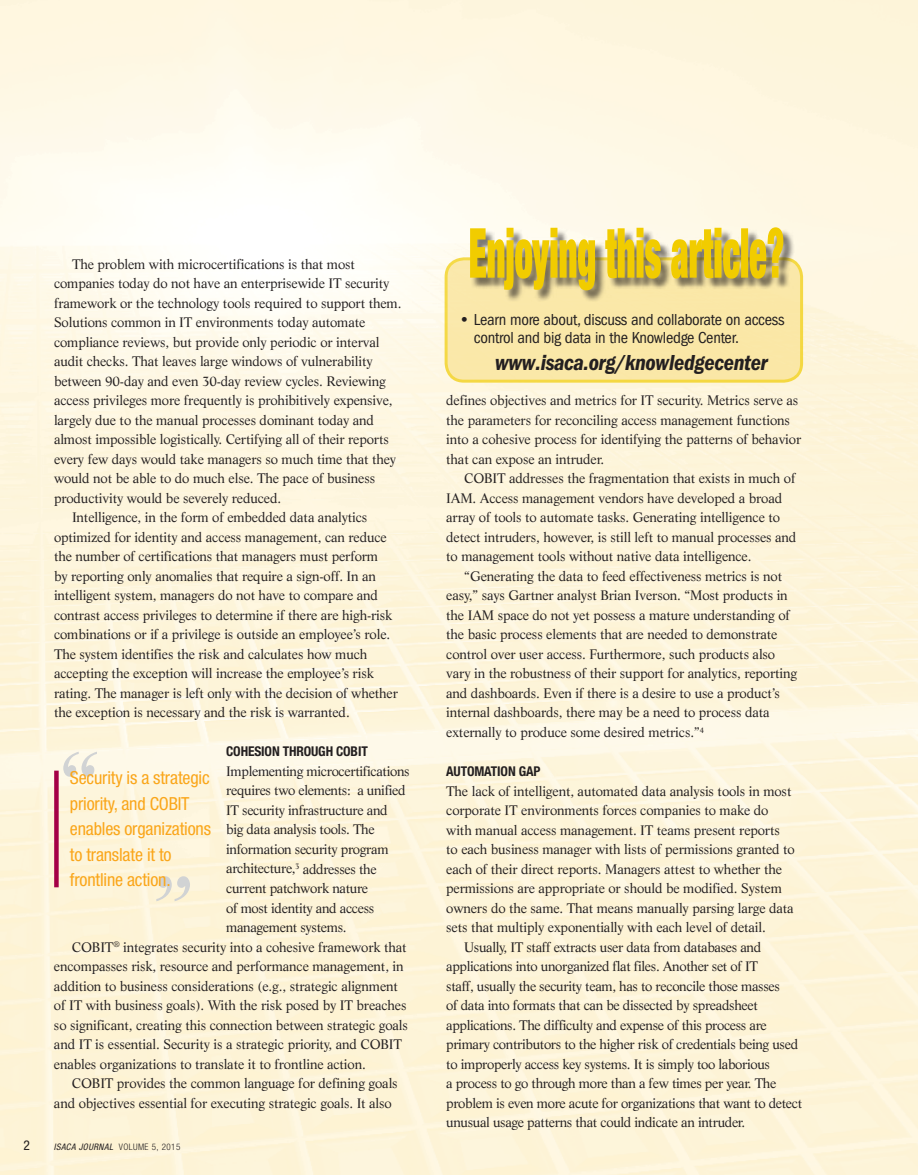
<style>
.page{position:relative;width:918px;height:1175px;background:#fff}
.page>*{position:absolute;margin:0;border:0;box-sizing:border-box;transform-origin:0 0}
.t1{font:99px "Life";color:#d1d3d4}
.t2{font:italic 600 condensed 22.5px "Franklin Gothic";letter-spacing:-.015em;color:#231f20}
.t3{font:condensed 18px/25.5px "Helvetica Neue";letter-spacing:-.01em;color:#faa61a}
.t4{font:condensed 16.5px/18px "Franklin Gothic";letter-spacing:-.015em;color:#231f20}
.t5{font:13.5px/19.5px "Life";letter-spacing:-.01em;color:#231f20}
.t6{font:700 condensed 13.5px "Helvetica Neue";letter-spacing:-.01em;color:#231f20}
.t7{font:condensed 13.5px "Helvetica Neue";color:#231f20}
.t8{font:italic condensed 9px "Helvetica Neue";letter-spacing:.05em;color:#231f20}
.s1{font-weight:300;font-style:normal}
.s2{font-weight:600;font-stretch:normal}
</style>
<div class="page">
<img style="left:0;top:0;width:918px;height:1174px">
<div style="left:54px;top:770px;width:5px;height:117px;background:#a40046"></div>
<div style="left:446px;top:259px;width:356px;height:122px;background:#fae8a8;border-radius:18px"></div>
<div style="left:445px;top:257px;width:358px;height:125px;border:3px solid #f1cc00;border-radius:18px"></div>
<div style="left:471px;top:229px;width:324px;height:73px;background:#231f20;opacity:.6"></div>
<svg style="left:470px;top:227px;width:313px;height:63px;background:#dac454"></svg>
<p class="t5" style="left:72px;top:254px;width:285px">The problem with microcertifications is that most</p>
<p class="t5" style="left:54px;top:274px;width:337px">companies today do not have an enterprisewide IT security</p>
<p class="t5" style="left:54px;top:293px;width:349px">framework or the technology tools required to support them.</p>
<p class="t5" style="left:54px;top:313px;width:313px">Solutions common in IT environments today automate</p>
<p class="t5" style="left:54px;top:332px;width:327px">compliance reviews, but provide only periodic or interval</p>
<p class="t5" style="left:54px;top:352px;width:320px">audit checks. That leaves large windows of vulnerability</p>
<p class="t5" style="left:54px;top:371px;width:334px">between 90-day and even 30-day review cycles. Reviewing</p>
<p class="t5" style="left:54px;top:391px;width:340px">access privileges more frequently is prohibitively expensive,</p>
<p class="t5" style="left:54px;top:410px;width:322px">largely due to the manual processes dominant today and</p>
<p class="t5" style="left:54px;top:430px;width:336px">almost impossible logistically. Certifying all of their reports</p>
<p class="t5" style="left:54px;top:449px;width:344px">every few days would take managers so much time that they</p>
<p class="t5" style="left:54px;top:469px;width:323px">would not be able to do much else. The pace of business</p>
<p class="t5" style="left:54px;top:488px;width:229px">productivity would be severely reduced.</p>
<p class="t5" style="left:72px;top:508px;width:297px">Intelligence, in the form of embedded data analytics</p>
<p class="t5" style="left:54px;top:527px;width:334px">optimized for identity and access management, can reduce</p>
<p class="t5" style="left:54px;top:547px;width:326px">the number of certifications that managers must perform</p>
<p class="t5" style="left:54px;top:566px;width:324px">by reporting only anomalies that require a sign-off. In an</p>
<p class="t5" style="left:54px;top:586px;width:325px">intelligent system, managers do not have to compare and</p>
<p class="t5" style="left:54px;top:605px;width:340px">contrast access privileges to determine if there are high-risk</p>
<p class="t5" style="left:54px;top:625px;width:338px">combinations or if a privilege is outside an employee’s role.</p>
<p class="t5" style="left:54px;top:644px;width:315px">The system identifies the risk and calculates how much</p>
<p class="t5" style="left:54px;top:664px;width:321px">accepting the exception will increase the employee’s risk</p>
<p class="t5" style="left:54px;top:683px;width:345px">rating. The manager is left only with the decision of whether</p>
<p class="t5" style="left:54px;top:703px;width:297px">the exception is necessary and the risk is warranted.</p>
<p class="t6" style="left:226px;top:743px;width:143px">COHESION THROUGH COBIT</p>
<p class="t5" style="left:226px;top:761px;width:185px">Implementing microcertifications</p>
<p class="t5" style="left:226px;top:780px;width:181px">requires two elements: a unified</p>
<p class="t5" style="left:226px;top:800px;width:163px">IT security infrastructure and</p>
<p class="t5" style="left:226px;top:819px;width:150px">big data analysis tools. The</p>
<p class="t5" style="left:226px;top:839px;width:164px">information security program</p>
<p class="t5" style="left:226px;top:858px;width:152px">architecture,<sup>3</sup> addresses the</p>
<p class="t5" style="left:226px;top:878px;width:144px">current patchwork nature</p>
<p class="t5" style="left:226px;top:898px;width:150px">of most identity and access</p>
<p class="t5" style="left:226px;top:917px;width:122px">management systems.</p>
<p class="t5" style="left:72px;top:937px;width:336px">COBIT<sup>®</sup> integrates security into a cohesive framework that</p>
<p class="t5" style="left:54px;top:956px;width:351px">encompasses risk, resource and performance management, in</p>
<p class="t5" style="left:54px;top:976px;width:346px">addition to business considerations (e.g., strategic alignment</p>
<p class="t5" style="left:54px;top:995px;width:354px">of IT with business goals). With the risk posed by IT breaches</p>
<p class="t5" style="left:54px;top:1015px;width:356px">so significant, creating this connection between strategic goals</p>
<p class="t5" style="left:54px;top:1034px;width:350px">and IT is essential. Security is a strategic priority, and COBIT</p>
<p class="t5" style="left:54px;top:1054px;width:313px">enables organizations to translate it to frontline action.</p>
<p class="t5" style="left:72px;top:1073px;width:327px">COBIT provides the common language for defining goals</p>
<p class="t5" style="left:54px;top:1093px;width:339px">and objectives essential for executing strategic goals. It also</p>
<h1 class="t1" style="left:58px;top:728px;width:45px">“</h1>
<h3 class="t3" style="left:70px;top:765px;width:143px">Security is a strategic priority, and COBIT enables organizations to translate it to frontline action.</h3>
<h1 class="t1" style="left:151px;top:852px;width:45px">”</h1>
<p class="t7" style="left:24px;top:1137px;width:8px">2</p>
<p class="t8" style="left:54px;top:1141px;width:128px">ISACA JOURNAL <span class="s1">VOLUME 5, 2015</span></p>
<p class="t4" style="left:474px;top:311px;width:312px;text-indent:-14px"><span class="s2">•</span> Learn more about, discuss and collaborate on access control and big data in the Knowledge Center.</p>
<h2 class="t2" style="left:495px;top:350px;width:274px">www.isaca.org/knowledgecenter</h2>
<p class="t5" style="left:446px;top:391px;width:357px">defines objectives and metrics for IT security. Metrics serve as the parameters for reconciling access management functions into a cohesive process for identifying the patterns of behavior that can expose an intruder.</p>
<p class="t5" style="left:446px;top:469px;width:352px;text-indent:18px">COBIT addresses the fragmentation that exists in much of IAM. Access management vendors have developed a broad array of tools to automate tasks. Generating intelligence to detect intruders, however, is still left to manual processes and to management tools without native data intelligence.</p>
<p class="t5" style="left:446px;top:566px;width:353px;text-indent:18px">“Generating the data to feed effectiveness metrics is not easy,” says Gartner analyst Brian Iverson. “Most products in the IAM space do not yet possess a mature understanding of the basic process elements that are needed to demonstrate control over user access. Furthermore, such products also vary in the robustness of their support for analytics, reporting and dashboards. Even if there is a desire to use a product’s internal dashboards, there may be a need to process data externally to produce some desired metrics.”<sup>4</sup></p>
<p class="t6" style="left:446px;top:763px;width:96px">AUTOMATION GAP</p>
<p class="t5" style="left:446px;top:781px;width:347px">The lack of intelligent, automated data analysis tools in most</p>
<p class="t5" style="left:446px;top:800px;width:324px">corporate IT environments forces companies to make do</p>
<p class="t5" style="left:446px;top:820px;width:335px">with manual access management. IT teams present reports</p>
<p class="t5" style="left:446px;top:839px;width:350px">to each business manager with lists of permissions granted to</p>
<p class="t5" style="left:446px;top:859px;width:337px">each of their direct reports. Managers attest to whether the</p>
<p class="t5" style="left:446px;top:878px;width:337px">permissions are appropriate or should be modified. System</p>
<p class="t5" style="left:446px;top:898px;width:349px">owners do the same. That means manually parsing large data</p>
<p class="t5" style="left:446px;top:917px;width:321px">sets that multiply exponentially with each level of detail.</p>
<p class="t5" style="left:464px;top:937px;width:298px">Usually, IT staff extracts user data from databases and</p>
<p class="t5" style="left:446px;top:956px;width:313px">applications into unorganized flat files. Another set of IT</p>
<p class="t5" style="left:446px;top:976px;width:335px">staff, usually the security team, has to reconcile those masses</p>
<p class="t5" style="left:446px;top:995px;width:313px">of data into formats that can be dissected by spreadsheet</p>
<p class="t5" style="left:446px;top:1015px;width:322px">applications. The difficulty and expense of this process are</p>
<p class="t5" style="left:446px;top:1034px;width:353px">primary contributors to the higher risk of credentials being used</p>
<p class="t5" style="left:446px;top:1054px;width:325px">to improperly access key systems. It is simply too laborious</p>
<p class="t5" style="left:446px;top:1073px;width:332px">a process to go through more than a few times per year. The</p>
<p class="t5" style="left:446px;top:1093px;width:357px">problem is even more acute for organizations that want to detect</p>
<p class="t5" style="left:446px;top:1112px;width:301px">unusual usage patterns that could indicate an intruder.</p>
</div>
